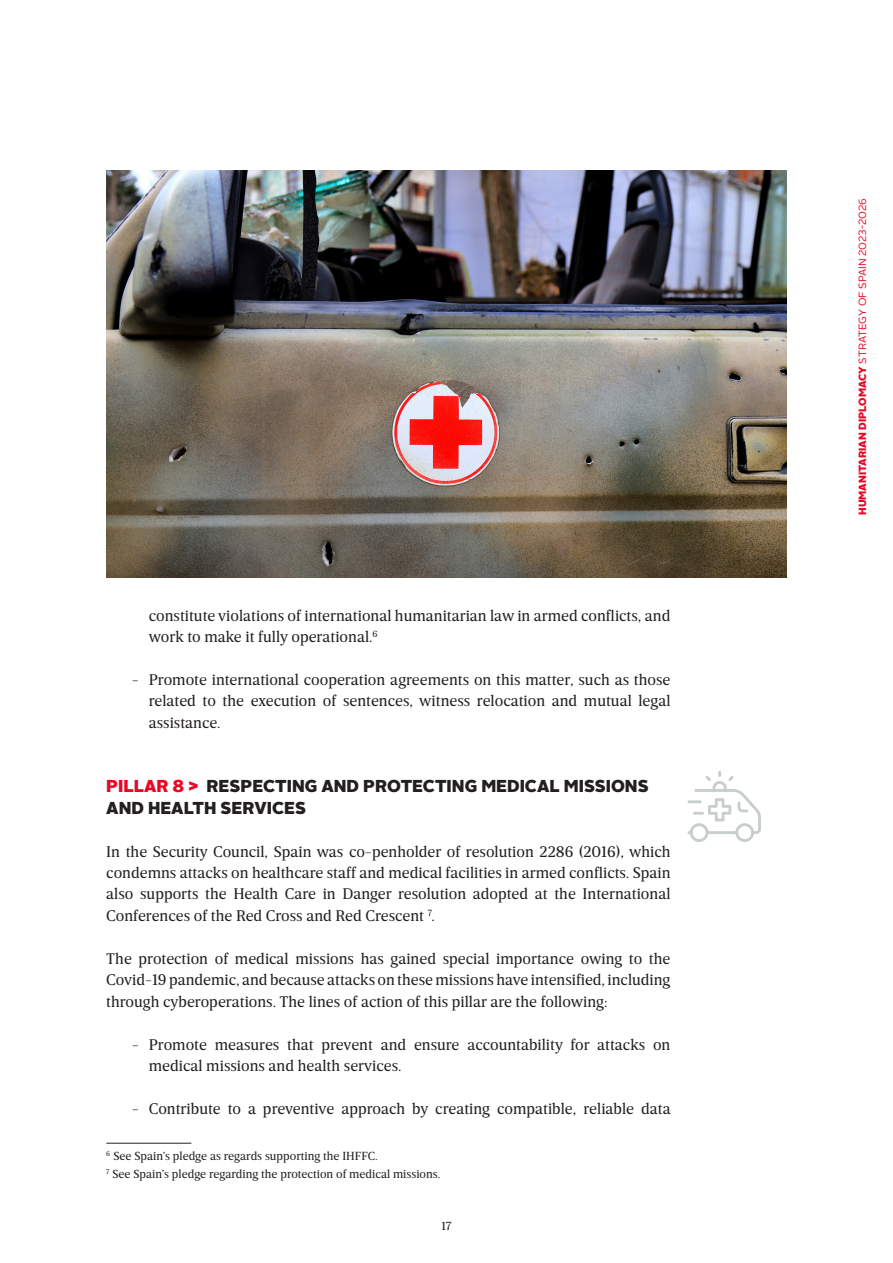
<style>
.page{position:relative;width:893px;height:1263px;background:#fff}
.page>*{position:absolute;margin:0;border:0;box-sizing:border-box;transform-origin:0 0}
.C_TITULO_4{font:900 17.25px/21.5px "Alright Sans";color:#231f20}
.TEXTO{font:15.75px/21.5px "Breve News";color:#231f20;text-align:justify}
.C_TEXTO_SANGRIA{font:15.75px/21.5px "Breve News";color:#231f20}
.C_PIE_DE_PAGINA{font:12px "Breve News";color:#231f20}
.C_TEXTO_SANGRIA-2{font:10.5px "Alright Sans";letter-spacing:-.005em;color:#ed0526}
.s1{color:#ed0526}
.s2{font-weight:900}
</style>
<div class="page">
<hr style="left:106px;top:1143px;width:85px;height:1px;background:#231f20">
<svg style="left:687px;top:771px;width:74px;height:71px"></svg>
<img style="left:106px;top:170px;width:681px;height:408px">
<p class="C_TEXTO_SANGRIA" style="left:149px;top:605px;width:523px">constitute violations of international humanitarian law in armed conflicts, and work to make it fully operational.<sup>6</sup></p>
<p class="C_TEXTO_SANGRIA" style="left:149px;top:669px;width:523px;text-align:justify;text-indent:-17px">- Promote international cooperation agreements on this matter, such as those related to the execution of sentences, witness relocation and mutual legal assistance.</p>
<p class="C_TITULO_4" style="left:106px;top:775px;width:544px"><span class="s1">PILLAR 8 &gt;</span> RESPECTING AND PROTECTING MEDICAL MISSIONS<br>AND HEALTH SERVICES</p>
<p class="TEXTO" style="left:106px;top:841px;width:566px">In the Security Council, Spain was co-penholder of resolution 2286 (2016), which condemns attacks on healthcare staff and medical facilities in armed conflicts. Spain also supports the Health Care in Danger resolution adopted at the International Conferences of the Red Cross and Red Crescent <sup>7</sup>.</p>
<p class="TEXTO" style="left:106px;top:948px;width:566px">The protection of medical missions has gained special importance owing to the Covid-19 pandemic, and because attacks on these missions have intensified, including through cyberoperations. The lines of action of this pillar are the following:</p>
<p class="C_TEXTO_SANGRIA" style="left:149px;top:1034px;width:523px;text-indent:-17px">- Promote measures that prevent and ensure accountability for attacks on medical missions and health services.</p>
<p class="C_TEXTO_SANGRIA" style="left:132px;top:1098px;width:540px">- Contribute to a preventive approach by creating compatible, reliable data</p>
<p class="C_PIE_DE_PAGINA" style="left:106px;top:1149px;width:273px"><sup>6</sup> See Spain’s pledge as regards supporting the IHFFC.</p>
<p class="C_PIE_DE_PAGINA" style="left:106px;top:1167px;width:336px"><sup>7</sup> See Spain’s pledge regarding the protection of medical missions.</p>
<p class="C_PIE_DE_PAGINA" style="left:441px;top:1219px;width:12px">17</p>
<p class="C_TEXTO_SANGRIA-2" style="left:855px;top:515px;width:318px;rotate:-90deg"><span class="s2">HUMANITARIAN DIPLOMACY</span> STRATEGY OF SPAIN 2023-2026</p>
</div>
